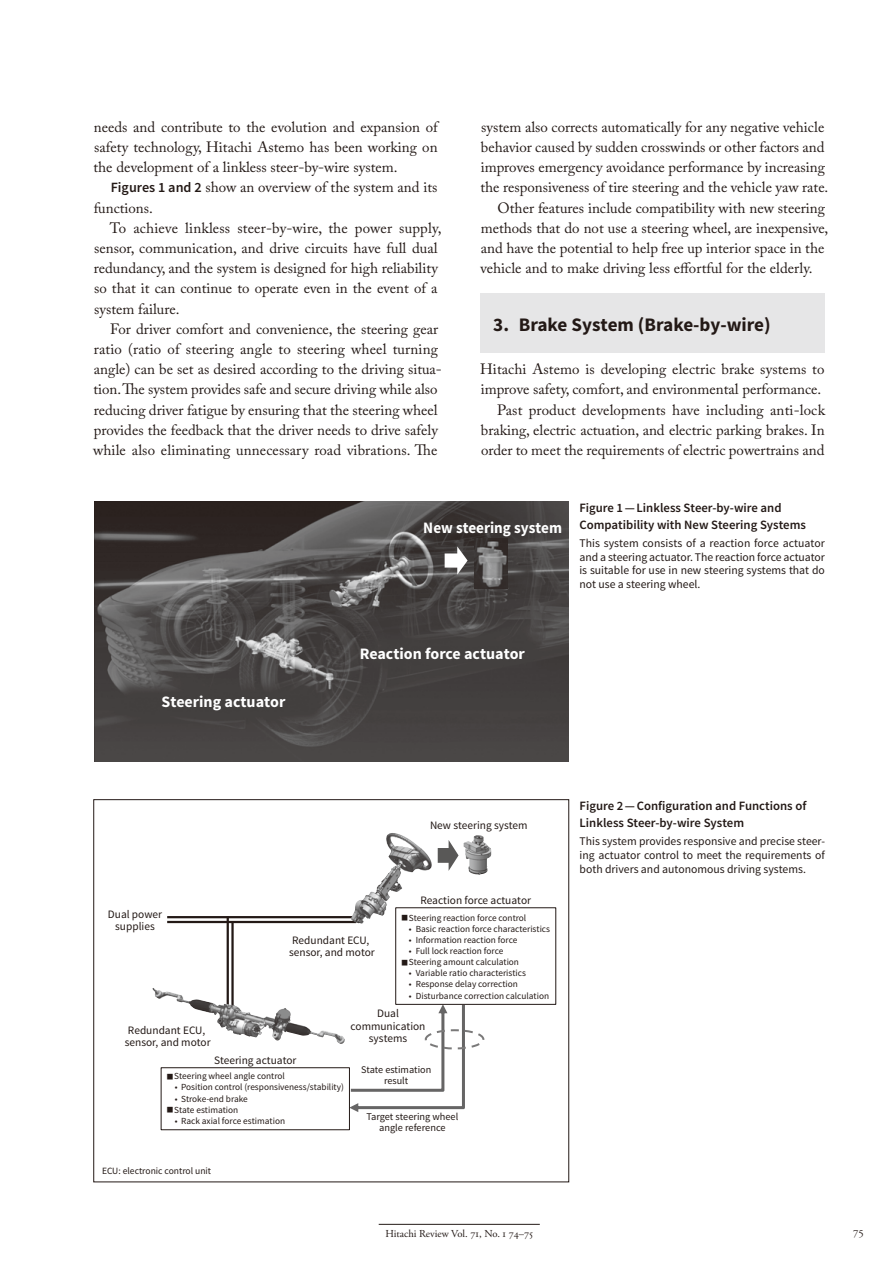
<style>
.page{position:relative;width:893px;height:1263px;background:#fff}
.page>*{position:absolute;margin:0;border:0;box-sizing:border-box;transform-origin:0 0}
.t1{font:700 19.2px "Source Sans Pro";color:#231916}
.t2{font:700 15.9px "Source Sans Pro";color:#fff}
.t3{font:700 15.9px "Source Sans Pro";color:#fff;scale:.95 1}
.t4{font:14.85px/20.2px "Adobe Caslon Pro";color:#231916}
.t5{font:600 12.75px/17px "Source Sans Pro";color:#231916}
.t6{font:11.7px/13.8px "Source Sans Pro";color:#231916;text-align:justify}
.t7{font:11.4px/12.3px "Source Sans Pro";color:#231916;text-align:center}
.t8{font:10.65px "Adobe Garamond Pro";color:#231916}
.t9{font:10.35px/10.9px "Source Sans Pro";color:#231916;text-align:center}
.t10{font:10.2px/10.9px "Source Sans Pro";color:#231916;text-align:center}
.t11{font:9.6px "Source Sans Pro";color:#231916}
.t12{font:9.3px "Source Sans Pro";color:#231916}
.s1{font-family:"Source Sans Pro";font-weight:600;font-size:14.1px}
.s2{font-size:27.9px}
.s3{color:#fff}
</style>
<div class="page">
<hr style="left:379px;top:1224px;width:161px;height:1px;background:#231916">
<div style="left:480px;top:293px;width:345px;height:59px;background:#e6e6e7"></div>
<img style="left:94px;top:501px;width:474px;height:261px">
<img style="left:475px;top:539px;width:32px;height:50px">
<svg style="left:445px;top:546px;width:23px;height:29px"></svg>
<svg style="left:350px;top:1005px;width:115px;height:107px"></svg>
<hr style="left:167px;top:916px;width:189px;height:2px;background:#231916">
<hr style="left:167px;top:921px;width:189px;height:2px;background:#231916">
<hr style="left:227px;top:917px;width:2px;height:88px;background:#231916">
<hr style="left:231px;top:921px;width:3px;height:89px;background:#231916">
<div style="left:395px;top:907px;width:161px;height:98px;border:1px solid #231916"></div>
<div style="left:161px;top:1067px;width:189px;height:63px;border:1px solid #231916"></div>
<div style="left:425px;top:1029px;width:59px;height:20px;border:2px dashed #7a7979;border-radius:50%"></div>
<svg style="left:438px;top:840px;width:20px;height:31px"></svg>
<img style="left:152px;top:988px;width:167px;height:52px">
<img style="left:351px;top:833px;width:81px;height:91px">
<img style="left:464px;top:835px;width:27px;height:40px">
<p class="t4" style="left:94px;top:118px;width:346px;text-align:justify">needs and contribute to the evolution and expansion of safety technology, Hitachi Astemo has been working on the development of a linkless steer-by-wire system.</p>
<p class="t4" style="left:94px;top:179px;width:345px;text-indent:17px"><span class="s1">Figures 1 and 2</span> show an overview of the system and its functions.</p>
<p class="t4" style="left:94px;top:219px;width:349px;text-indent:16px">To achieve linkless steer-by-wire, the power supply, sensor, communication, and drive circuits have full dual redundancy, and the system is designed for high reliability so that it can continue to operate even in the event of a system failure.</p>
<p class="t4" style="left:93px;top:320px;width:350px;text-indent:17px">For driver comfort and convenience, the steering gear ratio (ratio of steering angle to steering wheel turning angle) can be set as desired according to the driving situa&shy;tion. The system provides safe and secure driving while also reducing driver fatigue by ensuring that the steering wheel provides the feedback that the driver needs to drive safely while also eliminating unnecessary road vibrations. The</p>
<p class="t4" style="left:481px;top:118px;width:345px">system also corrects automatically for any negative vehicle</p>
<p class="t4" style="left:481px;top:139px;width:345px">behavior caused by sudden crosswinds or other factors and</p>
<p class="t4" style="left:481px;top:159px;width:346px">improves emergency avoidance performance by increasing</p>
<p class="t4" style="left:480px;top:179px;width:349px">the responsiveness of tire steering and the vehicle yaw rate.</p>
<p class="t4" style="left:497px;top:199px;width:329px">Other features include compatibility with new steering</p>
<p class="t4" style="left:481px;top:219px;width:349px">methods that do not use a steering wheel, are inexpensive,</p>
<p class="t4" style="left:481px;top:240px;width:345px">and have the potential to help free up interior space in the</p>
<p class="t4" style="left:480px;top:260px;width:334px">vehicle and to make driving less effortful for the elderly.</p>
<p class="t1" style="left:493px;top:317px;width:279px">3. Brake System (Brake-by-wire)</p>
<p class="t4" style="left:480px;top:361px;width:346px;text-align:right">Hitachi Astemo is developing electric brake systems to improve safety, comfort, and environmental performance.<br>Past product developments have including anti-lock braking, electric actuation, and electric parking brakes. In order to meet the requirements of electric powertrains and</p>
<p class="t2" style="left:162px;top:692px;width:125px">Steering actuator</p>
<p class="t3" style="left:423px;top:518px;width:147px">New steering system</p>
<p class="t5" style="left:579px;top:500px;width:228px">Figure 1 — Linkless Steer-by-wire and<br>Compatibility with New Steering Systems</p>
<p class="t6" style="left:579px;top:537px;width:247px">This system consists of a reaction force actuator and a steering actuator. The reaction force actuator is suitable for use in new steering systems that do not use a steering wheel.</p>
<p class="t2" style="left:360px;top:644px;width:167px">Reaction force actuator</p>
<p class="t7" style="left:430px;top:820px;width:99px">New steering system</p>
<p class="t7" style="left:108px;top:909px;width:56px">Dual power supplies</p>
<p class="t7" style="left:289px;top:935px;width:87px;text-align:left">Redundant ECU, sensor, and motor</p>
<p class="t7" style="left:420px;top:895px;width:112px">Reaction force actuator</p>
<p class="t12" style="left:400px;top:914px;width:127px"><span class="s2">■</span>Steering reaction force control</p>
<p class="t12" style="left:409px;top:925px;width:143px">• Basic reaction force characteristics</p>
<p class="t12" style="left:409px;top:936px;width:110px">• Information reaction force</p>
<p class="t12" style="left:409px;top:947px;width:96px">• Full lock reaction force</p>
<p class="t12" style="left:400px;top:959px;width:120px"><span class="s2">■</span>Steering amount calculation</p>
<p class="t12" style="left:409px;top:970px;width:119px">• Variable ratio characteristics</p>
<p class="t12" style="left:409px;top:981px;width:111px">• Response delay correction</p>
<p class="t12" style="left:409px;top:992px;width:142px">• Disturbance correction calculation</p>
<p class="t7" style="left:351px;top:1009px;width:76px">Dual communication systems</p>
<p class="t10" style="left:361px;top:1065px;width:72px">State estimation result</p>
<p class="t9" style="left:366px;top:1112px;width:93px">Target steering wheel angle reference</p>
<p class="t7" style="left:125px;top:1025px;width:87px;text-align:left">Redundant ECU, sensor, and motor</p>
<p class="t7" style="left:214px;top:1055px;width:84px">Steering actuator</p>
<p class="t12" style="left:166px;top:1073px;width:121px"><span class="s2">■</span>Steering wheel angle control</p>
<p class="t12" style="left:175px;top:1084px;width:171px">• Position control (responsiveness/stability)</p>
<p class="t12" style="left:175px;top:1095px;width:75px">• Stroke-end brake</p>
<p class="t12" style="left:166px;top:1106px;width:74px"><span class="s2">■</span>State estimation</p>
<p class="t12" style="left:175px;top:1117px;width:112px">• Rack axial force estimation</p>
<p class="t11" style="left:102px;top:1167px;width:111px">ECU: electronic control unit</p>
<p class="t5" style="left:580px;top:798px;width:228px">Figure 2 — Configuration and Functions of<br>Linkless Steer-by-wire System</p>
<p class="t6" style="left:580px;top:835px;width:247px">This system provides responsive and precise steer&shy;ing actuator control to meet the requirements of both drivers and autonomous driving systems.</p>
<p class="t8" style="left:385px;top:1228px;width:149px">Hitachi Review Vol. 71, No. 1 74–75</p>
<p class="t8" style="left:853px;top:1228px;width:15px">75<span class="s3">.</span></p>
</div>
